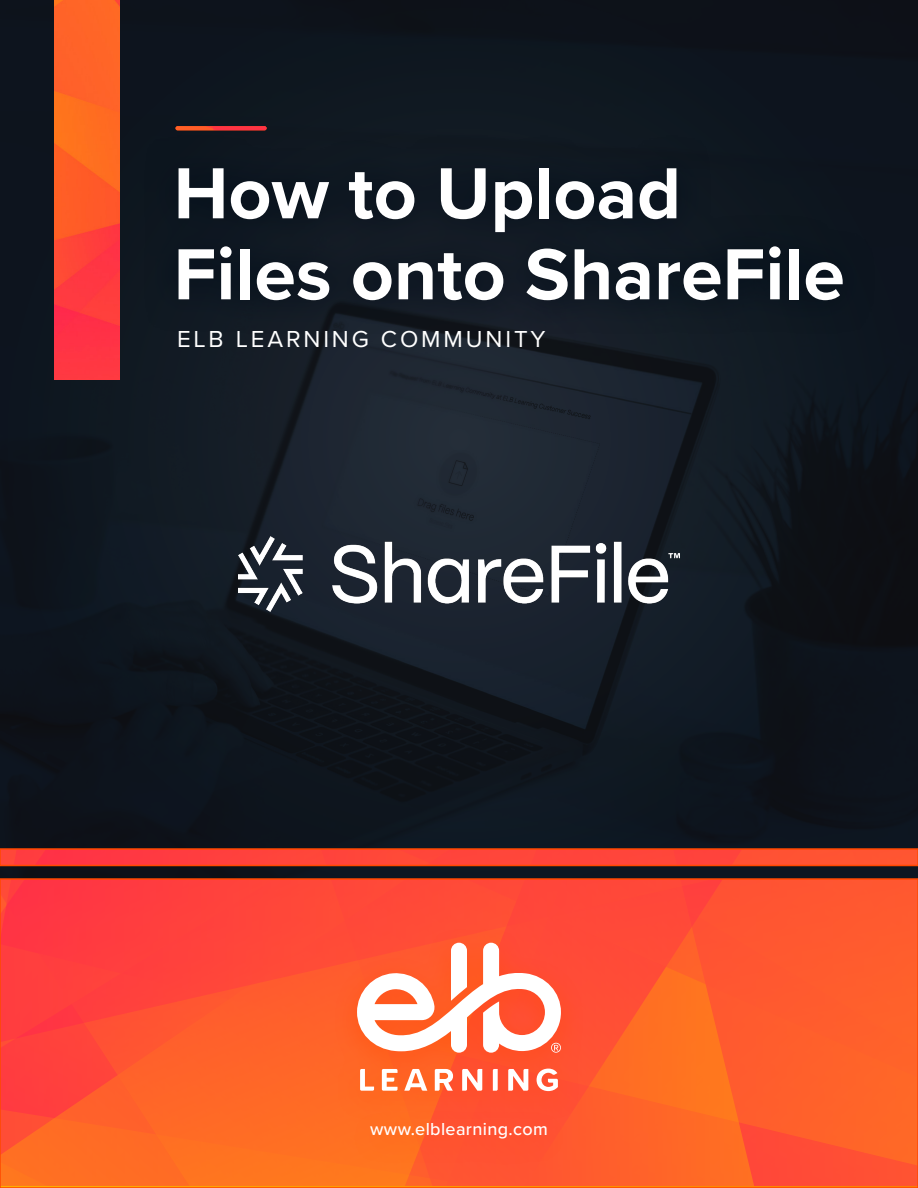
<style>
.page{position:relative;width:918px;height:1188px;background:#fff}
.page>*{position:absolute;margin:0;border:0;box-sizing:border-box;transform-origin:0 0}
.t1{font:700 75px/81px "Proxima Nova";color:#fff}
.t2{font:24px "Proxima Nova";letter-spacing:.12em;color:#fff}
.t3{font:500 18px "Proxima Nova";letter-spacing:.02em;color:#fff}
</style>
<div class="page">
<img style="left:0;top:0;width:918px;height:878px">
<svg style="left:8px;top:881px;width:907px;height:304px;background:#ff572f"></svg>
<div style="left:0;top:878px;width:918px;height:310px;border:2px solid #ff4800"></div>
<svg style="left:3px;top:851px;width:912px;height:12px;background:#ff443a"></svg>
<div style="left:0;top:848px;width:918px;height:18px;border:2px solid #ff4800"></div>
<img style="left:54px;top:0;width:65px;height:380px">
<div style="left:144px;top:135px;width:732px;height:199px;background:#0e1721"></div>
<img style="left:176px;top:126px;width:91px;height:4px;border-radius:2px">
<div style="left:333px;top:926px;width:252px;height:197px;background:#ff4800;opacity:.5"></div>
<svg style="left:360px;top:1069px;width:14px;height:22px"></svg>
<svg style="left:382px;top:1069px;width:16px;height:22px"></svg>
<svg style="left:404px;top:1069px;width:23px;height:22px"></svg>
<svg style="left:435px;top:1069px;width:18px;height:22px"></svg>
<svg style="left:462px;top:1069px;width:20px;height:22px"></svg>
<svg style="left:493px;top:1069px;width:5px;height:22px"></svg>
<svg style="left:508px;top:1069px;width:20px;height:22px"></svg>
<svg style="left:537px;top:1069px;width:21px;height:22px"></svg>
<svg style="left:357px;top:943px;width:204px;height:110px"></svg>
<div style="left:348px;top:1107px;width:222px;height:61px;background:#ff4800;opacity:.5"></div>
<img style="left:238px;top:536px;width:441px;height:75px">
<p class="t1" style="left:174px;top:151px;width:673px">How to Upload<br>Files onto ShareFile</p>
<p class="t2" style="left:177px;top:321px;width:370px">ELB LEARNING COMMUNITY</p>
<p class="t3" style="left:370px;top:1115px;width:179px">www.elblearning.com</p>
</div>
